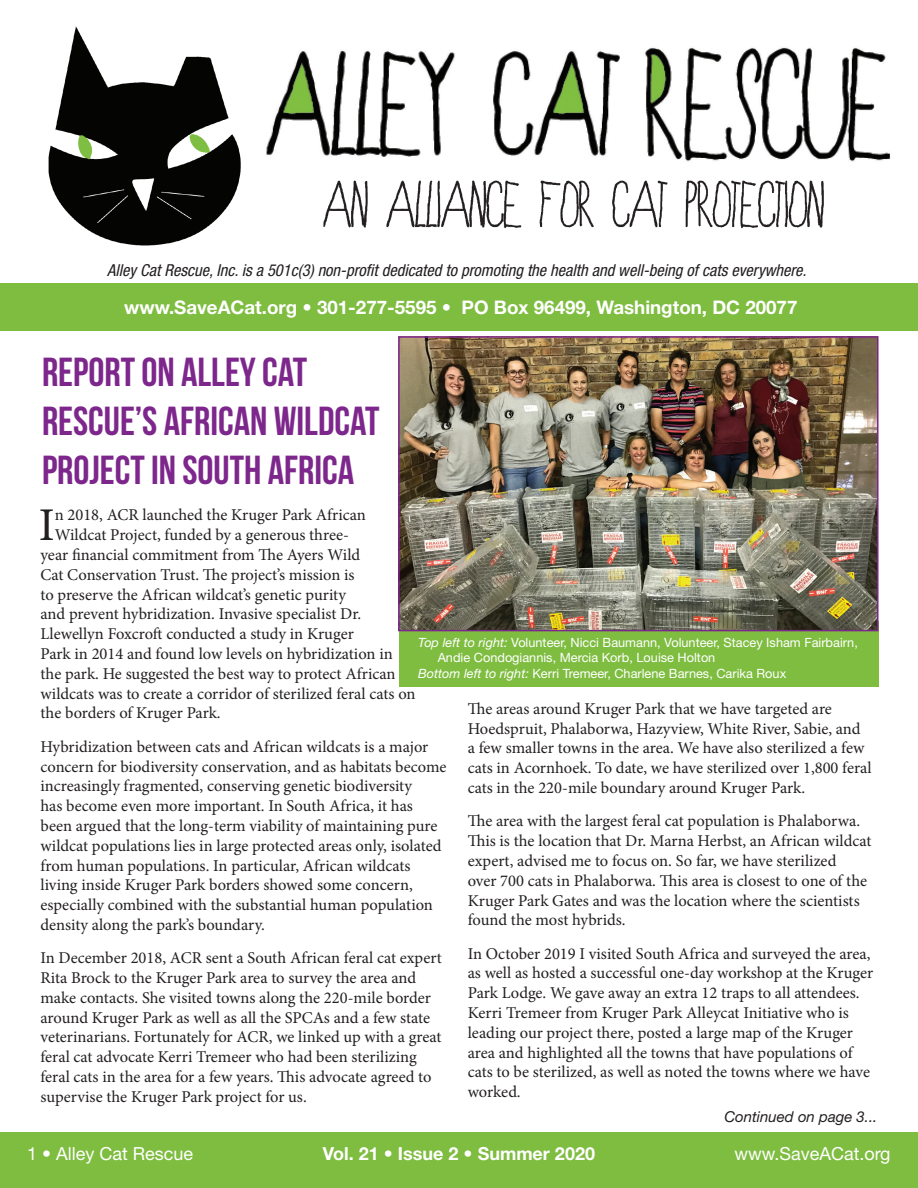
<style>
.page{position:relative;width:918px;height:1188px;background:#fff}
.page>*{position:absolute;margin:0;border:0;box-sizing:border-box;transform-origin:0 0}
.t1{font:46.95px "Minion Pro";color:#231f20}
.t2{font:40.5px/48.6px "Bebas Neue";color:#7d268c}
.t3{font:700 18.75px "Helvetica Neue LT Std";color:#fff}
.t4{font:18px "Helvetica Neue LT Std";color:#fff}
.t5{font:700 18px "Helvetica Neue LT Std";color:#fff}
.t6{font:16.5px/19.8px "Minion Pro";color:#231f20}
.t7{font:italic condensed 16.5px "Helvetica Neue LT Std";color:#231f20}
.t8{font:italic 15px "Helvetica Neue LT Std";color:#231f20}
.t9{font:12.75px "Helvetica Neue LT Std";color:#fff}
.s1{font-style:italic}
</style>
<div class="page">
<img style="left:48px;top:26px;width:193px;height:220px">
<div style="left:0;top:1133px;width:918px;height:55px;background:#7fbd41"></div>
<div style="left:0;top:284px;width:918px;height:47px;background:#7fbd41"></div>
<div style="left:399px;top:621px;width:479px;height:65px;background:#7fbd41"></div>
<img style="left:266px;top:47px;width:624px;height:115px">
<img style="left:323px;top:180px;width:501px;height:49px">
<img style="left:401px;top:339px;width:475px;height:289px">
<div style="left:398px;top:336px;width:481px;height:295px;border:2px solid #7d268c"></div>
<p class="t7" style="left:107px;top:261px;width:701px">Alley Cat Rescue, Inc. is a 501c(3) non-profit dedicated to promoting the health and well-being of cats everywhere.</p>
<p class="t3" style="left:124px;top:296px;width:675px">www.SaveACat.org • 301-277-5595 • PO Box 96499, Washington, DC 20077</p>
<h2 class="t2" style="left:42px;top:348px;width:339px">REPORT ON ALLEY CAT<br>RESCUE’S AFRICAN WILDCAT<br>PROJECT IN SOUTH AFRICA</h2>
<h1 class="t1" style="left:39px;top:494px;width:18px">I</h1>
<p class="t6" style="left:55px;top:505px;width:313px">n 2018, ACR launched the Kruger Park African</p>
<p class="t6" style="left:55px;top:525px;width:296px">Wildcat Project, funded by a generous three-</p>
<p class="t6" style="left:41px;top:545px;width:321px">year financial commitment from The Ayers Wild</p>
<p class="t6" style="left:41px;top:565px;width:316px">Cat Conservation Trust. The project’s mission is</p>
<p class="t6" style="left:41px;top:585px;width:307px">to preserve the African wildcat’s genetic purity</p>
<p class="t6" style="left:41px;top:604px;width:322px">and prevent hybridization. Invasive specialist Dr.</p>
<p class="t6" style="left:41px;top:624px;width:315px">Llewellyn Foxcroft conducted a study in Kruger</p>
<p class="t6" style="left:41px;top:644px;width:354px">Park in 2014 and found low levels on hybridization in</p>
<p class="t6" style="left:41px;top:664px;width:357px">the park. He suggested the best way to protect African</p>
<p class="t6" style="left:41px;top:684px;width:377px">wildcats was to create a corridor of sterilized feral cats on</p>
<p class="t6" style="left:41px;top:703px;width:182px">the borders of Kruger Park.</p>
<p class="t6" style="left:41px;top:737px;width:408px">Hybridization between cats and African wildcats is a major concern for biodiversity conservation, and as habitats become increasingly fragmented, conserving genetic biodiversity<br>has become even more important. In South Africa, it has been argued that the long-term viability of maintaining pure wildcat populations lies in large protected areas only, isolated from human populations. In particular, African wildcats living inside Kruger Park borders showed some concern, especially combined with the substantial human population density along the park’s boundary.</p>
<p class="t6" style="left:41px;top:948px;width:403px">In December 2018, ACR sent a South African feral cat expert Rita Brock to the Kruger Park area to survey the area and make contacts. She visited towns along the 220-mile border around Kruger Park as well as all the SPCAs and a few state veterinarians. Fortunately for ACR, we linked up with a great feral cat advocate Kerri Tremeer who had been sterilizing feral cats in the area for a few years. This advocate agreed to supervise the Kruger Park project for us.</p>
<p class="t9" style="left:418px;top:635px;width:441px"><span class="s1">Top left to right:</span> Volunteer, Nicci Baumann, Volunteer, Stacey Isham Fairbairn,</p>
<p class="t9" style="left:438px;top:650px;width:279px">Andie Condogiannis, Mercia Korb, Louise Holton</p>
<p class="t9" style="left:418px;top:666px;width:370px"><span class="s1">Bottom left to right:</span> Kerri Tremeer, Charlene Barnes, Carika Roux</p>
<p class="t6" style="left:468px;top:699px;width:405px">The areas around Kruger Park that we have targeted are Hoedspruit, Phalaborwa, Hazyview, White River, Sabie, and a few smaller towns in the area. We have also sterilized a few cats in Acornhoek. To date, we have sterilized over 1,800 feral cats in the 220-mile boundary around Kruger Park.</p>
<p class="t6" style="left:468px;top:811px;width:405px">The area with the largest feral cat population is Phalaborwa.<br>This is the location that Dr. Marna Herbst, an African wildcat expert, advised me to focus on. So far, we have sterilized<br>over 700 cats in Phalaborwa. This area is closest to one of the Kruger Park Gates and was the location where the scientists found the most hybrids.</p>
<p class="t6" style="left:468px;top:944px;width:407px">In October 2019 I visited South Africa and surveyed the area, as well as hosted a successful one-day workshop at the Kruger Park Lodge. We gave away an extra 12 traps to all attendees.<br>Kerri Tremeer from Kruger Park Alleycat Initiative who is leading our project there, posted a large map of the Kruger area and highlighted all the towns that have populations of cats to be sterilized, as well as noted the towns where we have worked.</p>
<p class="t8" style="left:724px;top:1108px;width:155px">Continued on page 3...</p>
<p class="t4" style="left:27px;top:1142px;width:168px">1 • Alley Cat Rescue</p>
<p class="t5" style="left:323px;top:1143px;width:274px">Vol. 21 • Issue 2 • Summer 2020</p>
<p class="t4" style="left:735px;top:1143px;width:158px">www.SaveACat.org</p>
</div>
